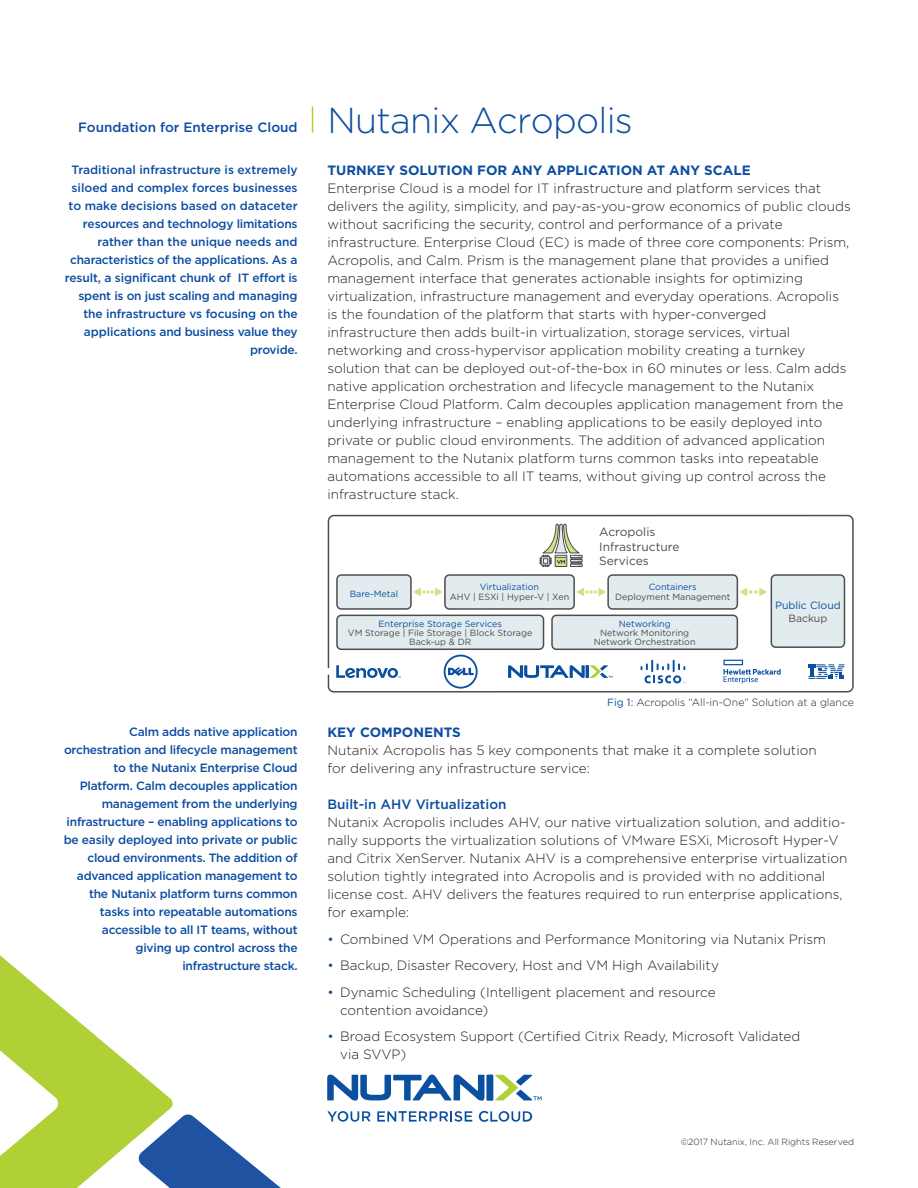
<style>
.page{position:relative;width:918px;height:1188px;background:#fff}
.page>*{position:absolute;margin:0;border:0;box-sizing:border-box;transform-origin:0 0}
.t1{font:300 36px "Gotham";letter-spacing:-.02em;color:#0d4da1}
.t2{font:300 13.5px/18px "Gotham";color:#231f20}
.t3{font:700 13.5px "Gotham";color:#0d4da1}
.t4{font:500 13.5px "Gotham";color:#0d4da1}
.t5{font:500 12px/18px "Gotham";letter-spacing:-.02em;color:#0d4da1;text-align:right}
.t6{font:12px/14.4px "Gotham";color:#4d4d4f}
.t7{font:300 10.5px "Gotham";color:#231f20}
.t8{font:10.5px "Gotham";color:#0b50a0}
.t9{font:10.5px "Gotham";color:#4d4d4f}
.t10{font:9px/9px "Gotham";color:#4d4d4f;text-align:center}
.t11{font:9px "Gotham";color:#0b50a0}
.t12{font:300 9px "Gotham";letter-spacing:.005em;color:#231f20}
.s1{font-weight:400;color:#0d4da1}
.s2{color:#0d4da1}
</style>
<div class="page">
<svg style="left:0;top:955px;width:281px;height:233px"></svg>
<div style="left:487px;top:1075px;width:6px;height:25px;background:#0b50a0"></div>
<svg style="left:327px;top:1075px;width:157px;height:26px"></svg>
<svg style="left:327px;top:1111px;width:44px;height:11px"></svg>
<svg style="left:377px;top:1111px;width:95px;height:11px"></svg>
<svg style="left:479px;top:1111px;width:53px;height:11px"></svg>
<svg style="left:495px;top:1075px;width:47px;height:25px"></svg>
<svg style="left:312px;top:106px;width:1px;height:27px"></svg>
<svg style="left:336px;top:665px;width:65px;height:13px"></svg>
<svg style="left:444px;top:655px;width:34px;height:34px"></svg>
<svg style="left:508px;top:665px;width:105px;height:13px"></svg>
<div style="left:328px;top:515px;width:526px;height:177px;border:1px solid #4d4d4f;border-radius:5px"></div>
<svg style="left:540px;top:524px;width:42px;height:43px"></svg>
<div style="left:771px;top:575px;width:73px;height:72px;background:#e2ebed;border-radius:4px"></div>
<div style="left:771px;top:574px;width:74px;height:74px;border:1px solid #4d4d4f;border-radius:4px"></div>
<div style="left:445px;top:575px;width:129px;height:34px;background:#e2ebed;border-radius:4px"></div>
<div style="left:444px;top:574px;width:131px;height:36px;border:1px solid #4d4d4f;border-radius:4px"></div>
<div style="left:337px;top:575px;width:74px;height:34px;background:#e2ebed;border-radius:4px"></div>
<div style="left:336px;top:574px;width:76px;height:36px;border:1px solid #4d4d4f;border-radius:4px"></div>
<div style="left:608px;top:575px;width:129px;height:34px;background:#e2ebed;border-radius:4px"></div>
<div style="left:607px;top:574px;width:131px;height:36px;border:1px solid #4d4d4f;border-radius:4px"></div>
<div style="left:337px;top:615px;width:207px;height:34px;background:#e2ebed;border-radius:4px"></div>
<div style="left:336px;top:615px;width:208px;height:35px;border:1px solid #4d4d4f;border-radius:4px"></div>
<div style="left:552px;top:615px;width:185px;height:34px;background:#e2ebed;border-radius:4px"></div>
<div style="left:551px;top:615px;width:187px;height:35px;border:1px solid #4d4d4f;border-radius:4px"></div>
<svg style="left:740px;top:588px;width:27px;height:8px"></svg>
<svg style="left:576px;top:588px;width:30px;height:8px"></svg>
<svg style="left:413px;top:588px;width:30px;height:8px"></svg>
<svg style="left:641px;top:660px;width:44px;height:24px"></svg>
<svg style="left:723px;top:660px;width:58px;height:24px"></svg>
<svg style="left:808px;top:664px;width:36px;height:15px"></svg>
<p class="t4" style="left:78px;top:119px;width:221px">Foundation for Enterprise Cloud</p>
<p class="t5" style="left:65px;top:161px;width:234px">Traditional infrastructure is extremely siloed and complex forces businesses to make decisions based on dataceter resources and technology limitations rather than the unique needs and characteristics of the applications. As a result, a significant chunk of IT effort is spent is on just scaling and managing the infrastructure vs focusing on the applications and business value they provide.</p>
<p class="t5" style="left:64px;top:722px;width:235px">Calm adds native application orchestration and lifecycle management to the Nutanix Enterprise Cloud Platform. Calm decouples application management from the underlying infrastructure – enabling applications to be easily deployed into private or public cloud environments. The addition of advanced application management to the Nutanix platform turns common tasks into repeatable automations accessible to all IT teams, without giving up control across the infrastructure stack.</p>
<h1 class="t1" style="left:327px;top:97px;width:307px">Nutanix Acropolis</h1>
<p class="t3" style="left:327px;top:162px;width:425px">TURNKEY SOLUTION FOR ANY APPLICATION AT ANY SCALE</p>
<p class="t2" style="left:327px;top:179px;width:525px">Enterprise Cloud is a model for IT infrastructure and platform services that delivers the agility, simplicity, and pay-as-you-grow economics of public clouds without sacrificing the security, control and performance of a private infrastructure. Enterprise Cloud (EC) is made of three core components: Prism, Acropolis, and Calm. Prism is the management plane that provides a unified management interface that generates actionable insights for optimizing virtualization, infrastructure management and everyday operations. Acropolis is the foundation of the platform that starts with hyper-converged infrastructure then adds built-in virtualization, storage services, virtual networking and cross-hypervisor application mobility creating a turnkey solution that can be deployed out-of-the-box in 60 minutes or less. Calm adds native application orchestration and lifecycle management to the Nutanix Enterprise Cloud Platform. Calm decouples application management from the underlying infrastructure – enabling applications to be easily deployed into private or public cloud environments. The addition of advanced application management to the Nutanix platform turns common tasks into repeatable automations accessible to all IT teams, without giving up control across the infrastructure stack.</p>
<p class="t11" style="left:480px;top:581px;width:61px">Virtualization</p>
<p class="t11" style="left:350px;top:588px;width:50px">Bare-Metal</p>
<p class="t10" style="left:450px;top:592px;width:121px">AHV | ESXi | Hyper-V | Xen</p>
<p class="t11" style="left:379px;top:618px;width:125px">Enterprise Storage Services</p>
<p class="t10" style="left:348px;top:628px;width:186px">VM Storage | File Storage | Block Storage<br>Back-up &amp; DR</p>
<p class="t6" style="left:599px;top:525px;width:82px">Acropolis<br>Infrastructure<br>Services</p>
<p class="t11" style="left:649px;top:581px;width:50px">Containers</p>
<p class="t10" style="left:615px;top:592px;width:117px">Deployment Management</p>
<p class="t11" style="left:619px;top:618px;width:54px">Networking</p>
<p class="t10" style="left:594px;top:628px;width:103px">Network Monitoring<br>Network Orchestration</p>
<p class="t8" style="left:775px;top:599px;width:67px">Public Cloud</p>
<p class="t9" style="left:788px;top:611px;width:40px">Backup</p>
<p class="t7" style="left:607px;top:696px;width:248px"><span class="s1">Fig 1:</span> Acropolis “All-in-One” Solution at a glance</p>
<p class="t3" style="left:327px;top:724px;width:135px">KEY COMPONENTS</p>
<p class="t2" style="left:327px;top:741px;width:491px">Nutanix Acropolis has 5 key components that make it a complete solution for delivering any infrastructure service:</p>
<p class="t4" style="left:327px;top:796px;width:181px">Built-in AHV Virtualization</p>
<p class="t2" style="left:327px;top:813px;width:521px">Nutanix Acropolis includes AHV, our native virtualization solution, and additio&shy;nally supports the virtualization solutions of VMware ESXi, Microsoft Hyper-V and Citrix XenServer. Nutanix AHV is a comprehensive enterprise virtualization solution tightly integrated into Acropolis and is provided with no additional license cost. AHV delivers the features required to run enterprise applications, for example:</p>
<p class="t2" style="left:327px;top:930px;width:500px"><span class="s2">•</span> Combined VM Operations and Performance Monitoring via Nutanix Prism</p>
<p class="t2" style="left:327px;top:956px;width:393px"><span class="s2">•</span> Backup, Disaster Recovery, Host and VM High Availability</p>
<p class="t2" style="left:340px;top:983px;width:377px;text-indent:-13px"><span class="s2">•</span> Dynamic Scheduling (Intelligent placement and resource contention avoidance)</p>
<p class="t2" style="left:340px;top:1027px;width:462px;text-indent:-13px"><span class="s2">•</span> Broad Ecosystem Support (Certified Citrix Ready, Microsoft Validated via SVVP)</p>
<p class="t12" style="left:681px;top:1137px;width:175px">©2017 Nutanix, Inc. All Rights Reserved</p>
</div>
